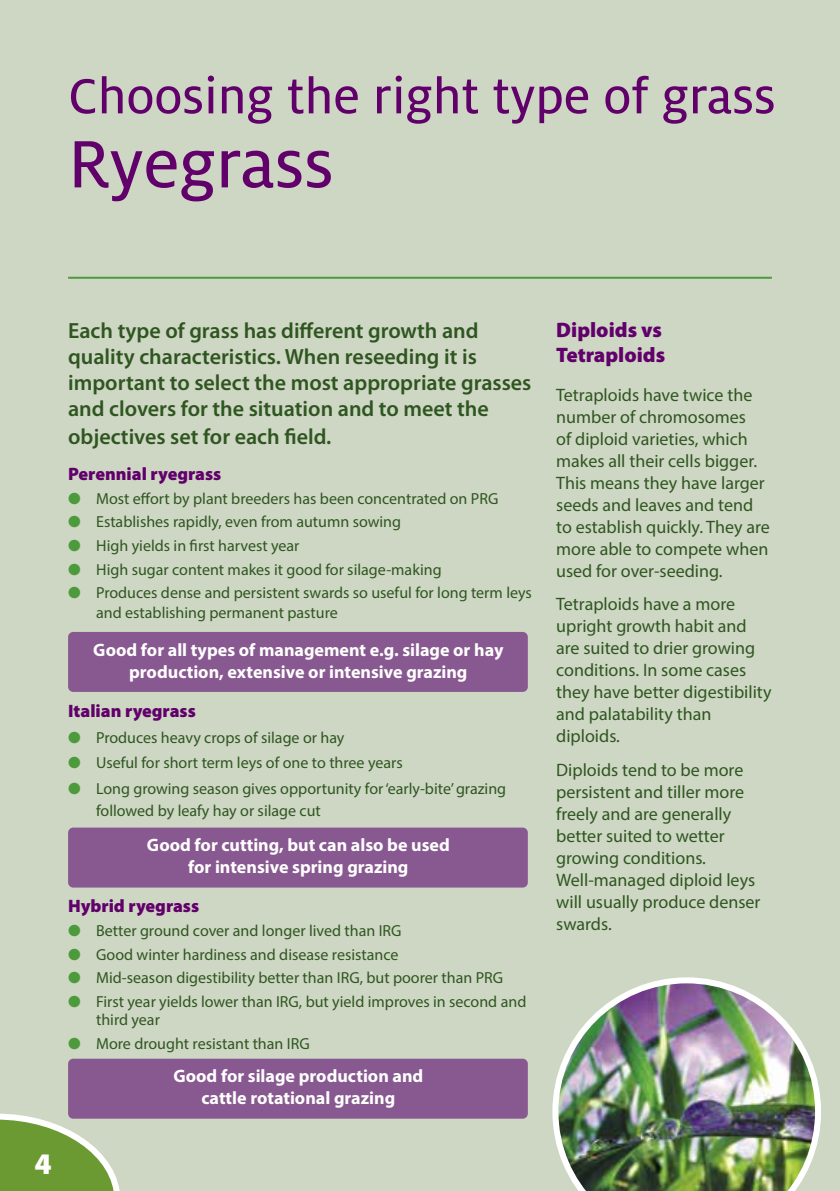
<style>
.page{position:relative;width:840px;height:1191px;background:#fff}
.page>*{position:absolute;margin:0;border:0;box-sizing:border-box;transform-origin:0 0}
.t1{font:74px "Milo Text";color:#61006b}
.t2{font:54.6px "Milo Text";color:#61006b}
.t3{font:900 30px "Myriad Pro";color:#fff}
.t4{font:600 22px/26px "Myriad Pro";color:#2f5621}
.t5{font:900 21px/25.2px "Myriad Pro";color:#61006b}
.t6{font:18px/22px "Myriad Pro";color:#2f5621}
.t7{font:700 18px/22px "Myriad Pro";color:#fff;text-align:center}
.t8{font:900 18px "Myriad Pro";color:#61006b}
.t9{font:16px/20px "Myriad Pro";color:#2f5621}
.s1{color:#4d9a3c}
</style>
<div class="page">
<div style="left:0;top:0;width:839px;height:1191px;background:#ced7c3"></div>
<svg style="left:0;top:1113px;width:120px;height:78px"></svg>
<div style="left:68px;top:1058px;width:459px;height:60px;background:#885890;border-radius:5px"></div>
<div style="left:68px;top:827px;width:459px;height:60px;background:#885890;border-radius:5px"></div>
<div style="left:68px;top:632px;width:459px;height:60px;background:#885890;border-radius:5px"></div>
<hr style="left:68px;top:277px;width:703px;height:2px;background:#4d9a3c">
<img style="left:552px;top:977px;width:268px;height:214px">
<h2 class="t2" style="left:68px;top:66px;width:708px">Choosing the right type of grass</h2>
<h1 class="t1" style="left:68px;top:124px;width:267px">Ryegrass</h1>
<h3 class="t4" style="left:68px;top:316px;width:464px">Each type of grass has different growth and quality characteristics. When reseeding it is important to select the most appropriate grasses and clovers for the situation and to meet the</h3>
<h3 class="t4" style="left:68px;top:422px;width:265px">objectives set for each field.</h3>
<p class="t8" style="left:68px;top:462px;width:154px">Perennial ryegrass</p>
<p class="t9" style="left:68px;top:488px;width:431px"><span class="s1">●</span> Most effort by plant breeders has been concentrated on PRG</p>
<p class="t9" style="left:68px;top:512px;width:334px"><span class="s1">●</span> Establishes rapidly, even from autumn sowing</p>
<p class="t9" style="left:68px;top:535px;width:233px"><span class="s1">●</span> High yields in first harvest year</p>
<p class="t9" style="left:68px;top:559px;width:375px"><span class="s1">●</span> High sugar content makes it good for silage-making</p>
<p class="t9" style="left:96px;top:583px;width:437px;text-indent:-28px"><span class="s1">●</span> Produces dense and persistent swards so useful for long term leys and establishing permanent pasture</p>
<p class="t7" style="left:93px;top:638px;width:411px">Good for all types of management e.g. silage or hay production, extensive or intensive grazing</p>
<p class="t8" style="left:68px;top:699px;width:129px">Italian ryegrass</p>
<p class="t9" style="left:68px;top:727px;width:278px"><span class="s1">●</span> Produces heavy crops of silage or hay</p>
<p class="t9" style="left:68px;top:752px;width:336px"><span class="s1">●</span> Useful for short term leys of one to three years</p>
<p class="t9" style="left:96px;top:777px;width:411px;line-height:22px;text-indent:-28px"><span class="s1">●</span> Long growing season gives opportunity for ‘early-bite’ grazing followed by leafy hay or silage cut</p>
<p class="t7" style="left:147px;top:833px;width:304px">Good for cutting, but can also be used for intensive spring grazing</p>
<p class="t8" style="left:68px;top:894px;width:132px">Hybrid ryegrass</p>
<p class="t9" style="left:68px;top:920px;width:335px"><span class="s1">●</span> Better ground cover and longer lived than IRG</p>
<p class="t9" style="left:68px;top:944px;width:332px"><span class="s1">●</span> Good winter hardiness and disease resistance</p>
<p class="t9" style="left:68px;top:967px;width:436px"><span class="s1">●</span> Mid-season digestibility better than IRG, but poorer than PRG</p>
<p class="t9" style="left:96px;top:992px;width:431px;line-height:18px;text-indent:-28px"><span class="s1">●</span> First year yields lower than IRG, but yield improves in second and third year</p>
<p class="t9" style="left:68px;top:1033px;width:243px"><span class="s1">●</span> More drought resistant than IRG</p>
<p class="t7" style="left:173px;top:1064px;width:251px">Good for silage production and cattle rotational grazing</p>
<h3 class="t3" style="left:34px;top:1143px;width:19px">4</h3>
<h3 class="t5" style="left:556px;top:316px;width:110px">Diploids vs<br>Tetraploids</h3>
<p class="t6" style="left:556px;top:384px;width:215px">Tetraploids have twice the number of chromosomes<br>of diploid varieties, which makes all their cells bigger.<br>This means they have larger seeds and leaves and tend to establish quickly. They are more able to compete when used for over-seeding.</p>
<p class="t6" style="left:556px;top:593px;width:217px">Tetraploids have a more upright growth habit and are suited to drier growing conditions. In some cases they have better digestibility and palatability than diploids.</p>
<p class="t6" style="left:556px;top:758px;width:206px">Diploids tend to be more persistent and tiller more freely and are generally better suited to wetter growing conditions.<br>Well-managed diploid leys will usually produce denser swards.</p>
</div>
